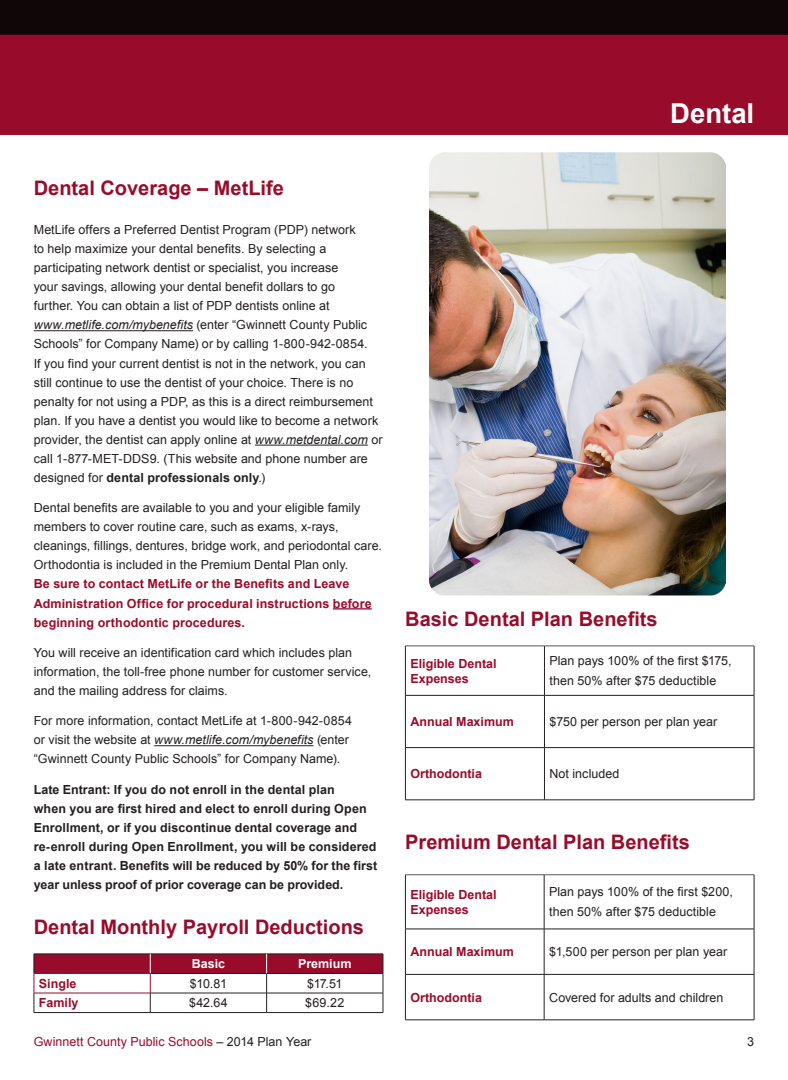
<style>
.page{position:relative;width:788px;height:1080px;background:#fff}
.page>*{position:absolute;margin:0;border:0;box-sizing:border-box;transform-origin:0 0}
.t1{font:700 27.5px "Arial";letter-spacing:-.005em;color:#fff}
.t2{font:700 20px "Arial";color:#990b2b}
.t3{font:12.5px/19px "Arial";letter-spacing:.005em;color:#231f20}
.t4{font:700 12.5px/19.1px "Arial";letter-spacing:.005em;color:#231f20}
.t5{font:700 12.5px/19px "Arial";color:#990b2b}
.t6{font:12.5px "Arial";color:#990b2b}
.t7{font:700 12.5px "Arial";color:#fff}
.s1{font-style:italic}
.s2{font-weight:700}
.s3{color:#231f20}
</style>
<div class="page">
<div style="left:0;top:0;width:788px;height:68px;background:#0e0607"></div>
<div style="left:0;top:35px;width:788px;height:100px;background:#990b2b"></div>
<hr style="left:34px;top:330px;width:159px;height:1px;background:#231f20">
<hr style="left:255px;top:445px;width:113px;height:1px;background:#231f20">
<hr style="left:333px;top:608px;width:38px;height:2px;background:#990b2b">
<hr style="left:154px;top:745px;width:159px;height:1px;background:#231f20">
<hr style="left:405px;top:875px;width:139px;height:1px;background:#57585a">
<hr style="left:544px;top:875px;width:210px;height:1px;background:#57585a">
<hr style="left:405px;top:875px;width:1px;height:54px;background:#231f20">
<hr style="left:544px;top:875px;width:1px;height:54px;background:#231f20">
<hr style="left:753px;top:875px;width:1px;height:54px;background:#231f20">
<hr style="left:405px;top:929px;width:139px;height:1px;background:#231f20">
<hr style="left:405px;top:929px;width:1px;height:45px;background:#231f20">
<hr style="left:544px;top:929px;width:210px;height:1px;background:#231f20">
<hr style="left:544px;top:929px;width:1px;height:45px;background:#231f20">
<hr style="left:753px;top:929px;width:1px;height:45px;background:#231f20">
<hr style="left:405px;top:974px;width:139px;height:1px;background:#231f20">
<hr style="left:405px;top:975px;width:1px;height:45px;background:#231f20">
<hr style="left:544px;top:974px;width:210px;height:1px;background:#231f20">
<hr style="left:544px;top:975px;width:1px;height:45px;background:#231f20">
<hr style="left:753px;top:975px;width:1px;height:45px;background:#231f20">
<hr style="left:405px;top:1020px;width:139px;height:1px;background:#231f20">
<hr style="left:544px;top:1020px;width:210px;height:1px;background:#231f20">
<hr style="left:34px;top:1012px;width:116px;height:1px;background:#231f20">
<hr style="left:150px;top:1012px;width:116px;height:1px;background:#231f20">
<hr style="left:266px;top:1012px;width:117px;height:1px;background:#231f20">
<svg style="left:34px;top:954px;width:350px;height:58px"></svg>
<hr style="left:34px;top:993px;width:116px;height:1px;background:#990b2b">
<hr style="left:405px;top:646px;width:139px;height:1px;background:#57585a">
<hr style="left:544px;top:646px;width:210px;height:1px;background:#57585a">
<hr style="left:405px;top:646px;width:1px;height:49px;background:#231f20">
<hr style="left:544px;top:646px;width:1px;height:49px;background:#231f20">
<hr style="left:753px;top:646px;width:1px;height:49px;background:#231f20">
<hr style="left:405px;top:695px;width:139px;height:1px;background:#231f20">
<hr style="left:405px;top:696px;width:1px;height:51px;background:#231f20">
<hr style="left:544px;top:695px;width:210px;height:1px;background:#231f20">
<hr style="left:544px;top:696px;width:1px;height:51px;background:#231f20">
<hr style="left:753px;top:696px;width:1px;height:51px;background:#231f20">
<hr style="left:405px;top:747px;width:139px;height:1px;background:#231f20">
<hr style="left:405px;top:748px;width:1px;height:52px;background:#231f20">
<hr style="left:544px;top:747px;width:210px;height:1px;background:#231f20">
<hr style="left:544px;top:748px;width:1px;height:52px;background:#231f20">
<hr style="left:753px;top:748px;width:1px;height:52px;background:#231f20">
<hr style="left:405px;top:800px;width:139px;height:1px;background:#231f20">
<hr style="left:544px;top:800px;width:210px;height:1px;background:#231f20">
<img style="left:430px;top:152px;width:295px;height:443px">
<h2 class="t2" style="left:34px;top:174px;width:252px">Dental Coverage – MetLife</h2>
<p class="t3" style="left:34px;top:220px;width:350px">MetLife offers a Preferred Dentist Program (PDP) network<br>to help maximize your dental benefits. By selecting a participating network dentist or specialist, you increase<br>your savings, allowing your dental benefit dollars to go<br>further. You can obtain a list of PDP dentists online at <span class="s1">www.metlife.com/mybenefits</span> (enter “Gwinnett County Public Schools” for Company Name) or by calling 1-800-942-0854.<br>If you find your current dentist is not in the network, you can still continue to use the dentist of your choice. There is no penalty for not using a PDP, as this is a direct reimbursement plan. If you have a dentist you would like to become a network provider, the dentist can apply online at <span class="s1">www.metdental.com</span> or call 1-877-MET-DDS9. (This website and phone number are designed for <span class="s2">dental professionals only</span>.)</p>
<p class="t3" style="left:34px;top:498px;width:350px">Dental benefits are available to you and your eligible family members to cover routine care, such as exams, x-rays, cleanings, fillings, dentures, bridge work, and periodontal care.<br>Orthodontia is included in the Premium Dental Plan only.</p>
<p class="t5" style="left:34px;top:575px;width:339px">Be sure to contact MetLife or the Benefits and Leave<br>Administration Office for procedural instructions before beginning orthodontic procedures.</p>
<p class="t3" style="left:34px;top:643px;width:339px">You will receive an identification card which includes plan information, the toll-free phone number for customer service, and the mailing address for claims.</p>
<p class="t3" style="left:34px;top:712px;width:320px">For more information, contact MetLife at 1-800-942-0854 or visit the website at <span class="s1">www.metlife.com/mybenefits</span> (enter “Gwinnett County Public Schools” for Company Name).</p>
<p class="t4" style="left:34px;top:780px;width:345px">Late Entrant: If you do not enroll in the dental plan<br>when you are first hired and elect to enroll during Open Enrollment, or if you discontinue dental coverage and re-enroll during Open Enrollment, you will be considered a late entrant. Benefits will be reduced by 50% for the first year unless proof of prior coverage can be provided.</p>
<h2 class="t2" style="left:34px;top:914px;width:332px">Dental Monthly Payroll Deductions</h2>
<p class="t7" style="left:192px;top:956px;width:35px">Basic</p>
<p class="t7" style="left:298px;top:956px;width:55px">Premium</p>
<p class="t5" style="left:39px;top:974px;width:39px">Single</p>
<p class="t3" style="left:190px;top:974px;width:39px">$10.81</p>
<p class="t3" style="left:307px;top:974px;width:37px">$17.51</p>
<p class="t5" style="left:39px;top:994px;width:41px">Family</p>
<p class="t3" style="left:189px;top:994px;width:40px">$42.64</p>
<p class="t3" style="left:305px;top:994px;width:40px">$69.22</p>
<h1 class="t1" style="left:670px;top:95px;width:85px">Dental</h1>
<h2 class="t2" style="left:405px;top:606px;width:254px">Basic Dental Plan Benefits</h2>
<p class="t5" style="left:410px;top:656px;width:88px;line-height:15px">Eligible Dental<br>Expenses</p>
<p class="t3" style="left:549px;top:651px;width:184px;line-height:20px">Plan pays 100% of the first $175, then 50% after $75 deductible</p>
<p class="t5" style="left:410px;top:713px;width:105px">Annual Maximum</p>
<p class="t3" style="left:549px;top:712px;width:169px">$750 per person per plan year</p>
<p class="t5" style="left:410px;top:765px;width:73px">Orthodontia</p>
<p class="t3" style="left:549px;top:765px;width:71px">Not included</p>
<h2 class="t2" style="left:405px;top:829px;width:286px">Premium Dental Plan Benefits</h2>
<p class="t5" style="left:410px;top:887px;width:88px;line-height:15px">Eligible Dental<br>Expenses</p>
<p class="t3" style="left:549px;top:882px;width:185px;line-height:20px">Plan pays 100% of the first $200, then 50% after $75 deductible</p>
<p class="t5" style="left:410px;top:943px;width:105px">Annual Maximum</p>
<p class="t3" style="left:549px;top:942px;width:180px">$1,500 per person per plan year</p>
<p class="t5" style="left:410px;top:988px;width:73px">Orthodontia</p>
<p class="t3" style="left:549px;top:988px;width:176px">Covered for adults and children</p>
<p class="t6" style="left:34px;top:1034px;width:279px">Gwinnett County Public Schools <span class="s3">– 2014 Plan Year</span></p>
<p class="t3" style="left:747px;top:1032px;width:8px">3</p>
</div>
